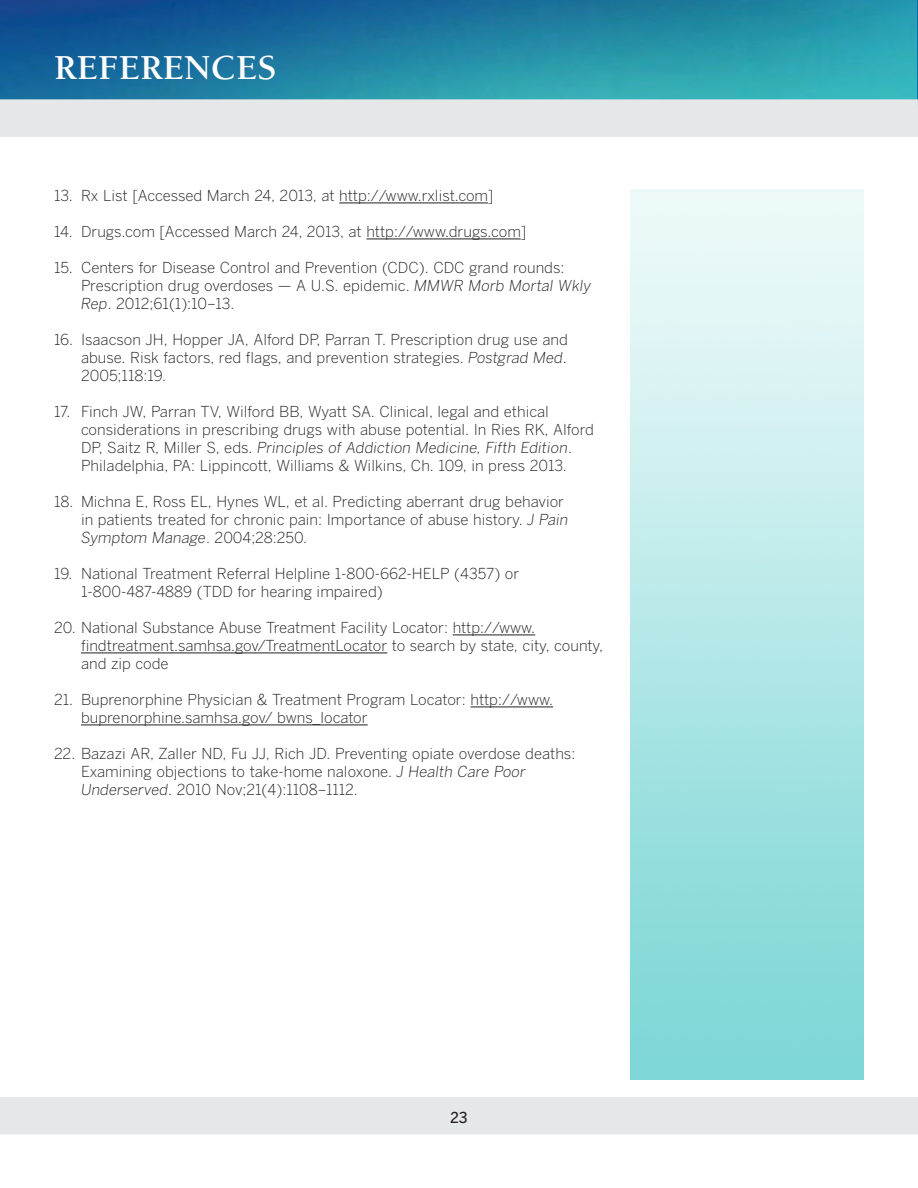
<style>
.page{position:relative;width:918px;height:1188px;background:#fff}
.page>*{position:absolute;margin:0;border:0;box-sizing:border-box;transform-origin:0 0}
.t1{font:700 36px "Berkeley";color:#fff}
.t2{font:300 15px/18px "Benton Gothic";color:#231f20}
.t3{font:500 15px "Benton Gothic";color:#231f20}
.s1{font-style:italic}
</style>
<div class="page">
<svg style="left:0;top:0;width:918px;height:100px;background:#2182a3"></svg>
<div style="left:0;top:1097px;width:918px;height:37px;background:#e6e7e9"></div>
<div style="left:0;top:100px;width:918px;height:37px;background:#e6e7e9"></div>
<hr style="left:339px;top:203px;width:149px;height:1px;background:#231f20">
<hr style="left:366px;top:239px;width:155px;height:1px;background:#231f20">
<hr style="left:453px;top:635px;width:82px;height:1px;background:#231f20">
<hr style="left:81px;top:653px;width:306px;height:1px;background:#231f20">
<hr style="left:471px;top:707px;width:82px;height:1px;background:#231f20">
<hr style="left:81px;top:725px;width:287px;height:1px;background:#231f20">
<h1 class="t1" style="left:54px;top:48px;width:224px">REFERENCES</h1>
<p class="t2" style="left:54px;top:186px;width:441px">13. Rx List [Accessed March 24, 2013, at http://www.rxlist.com]</p>
<p class="t2" style="left:54px;top:222px;width:474px">14. Drugs.com [Accessed March 24, 2013, at http://www.drugs.com]</p>
<p class="t2" style="left:81px;top:258px;width:512px;text-indent:-27px">15. Centers for Disease Control and Prevention (CDC). CDC grand rounds:<br>Prescription drug overdoses — A U.S. epidemic. <span class="s1">MMWR Morb Mortal Wkly<br>Rep</span>. 2012;61(1):10–13.</p>
<p class="t2" style="left:81px;top:330px;width:488px;text-align:justify;text-indent:-27px">16. Isaacson JH, Hopper JA, Alford DP, Parran T. Prescription drug use and abuse. Risk factors, red flags, and prevention strategies. <span class="s1">Postgrad Med</span>.<br>2005;118:19.</p>
<p class="t2" style="left:81px;top:402px;width:514px;text-indent:-27px">17. Finch JW, Parran TV, Wilford BB, Wyatt SA. Clinical, legal and ethical considerations in prescribing drugs with abuse potential. In Ries RK, Alford DP, Saitz R, Miller S, eds. <span class="s1">Principles of Addiction Medicine, Fifth Edition</span>.<br>Philadelphia, PA: Lippincott, Williams &amp; Wilkins, Ch. 109, in press 2013.</p>
<p class="t2" style="left:81px;top:492px;width:489px;text-indent:-27px">18. Michna E, Ross EL, Hynes WL, et al. Predicting aberrant drug behavior in patients treated for chronic pain: Importance of abuse history. <span class="s1">J Pain<br>Symptom Manage</span>. 2004;28:250.</p>
<p class="t2" style="left:81px;top:564px;width:440px;text-indent:-27px">19. National Treatment Referral Helpline 1-800-662-HELP (4357) or<br>1-800-487-4889 (TDD for hearing impaired)</p>
<p class="t2" style="left:81px;top:618px;width:524px;text-indent:-27px">20. National Substance Abuse Treatment Facility Locator: http://www. findtreatment.samhsa.gov/TreatmentLocator to search by state, city, county, and zip code</p>
<p class="t2" style="left:81px;top:690px;width:474px;text-indent:-27px">21. Buprenorphine Physician &amp; Treatment Program Locator: http://www. buprenorphine.samhsa.gov/ bwns_locator</p>
<p class="t2" style="left:81px;top:744px;width:496px;text-indent:-27px">22. Bazazi AR, Zaller ND, Fu JJ, Rich JD. Preventing opiate overdose deaths:<br>Examining objections to take-home naloxone. <span class="s1">J Health Care Poor<br>Underserved</span>. 2010 Nov;21(4):1108–1112.</p>
<p class="t3" style="left:450px;top:1108px;width:19px">23</p>
</div>
